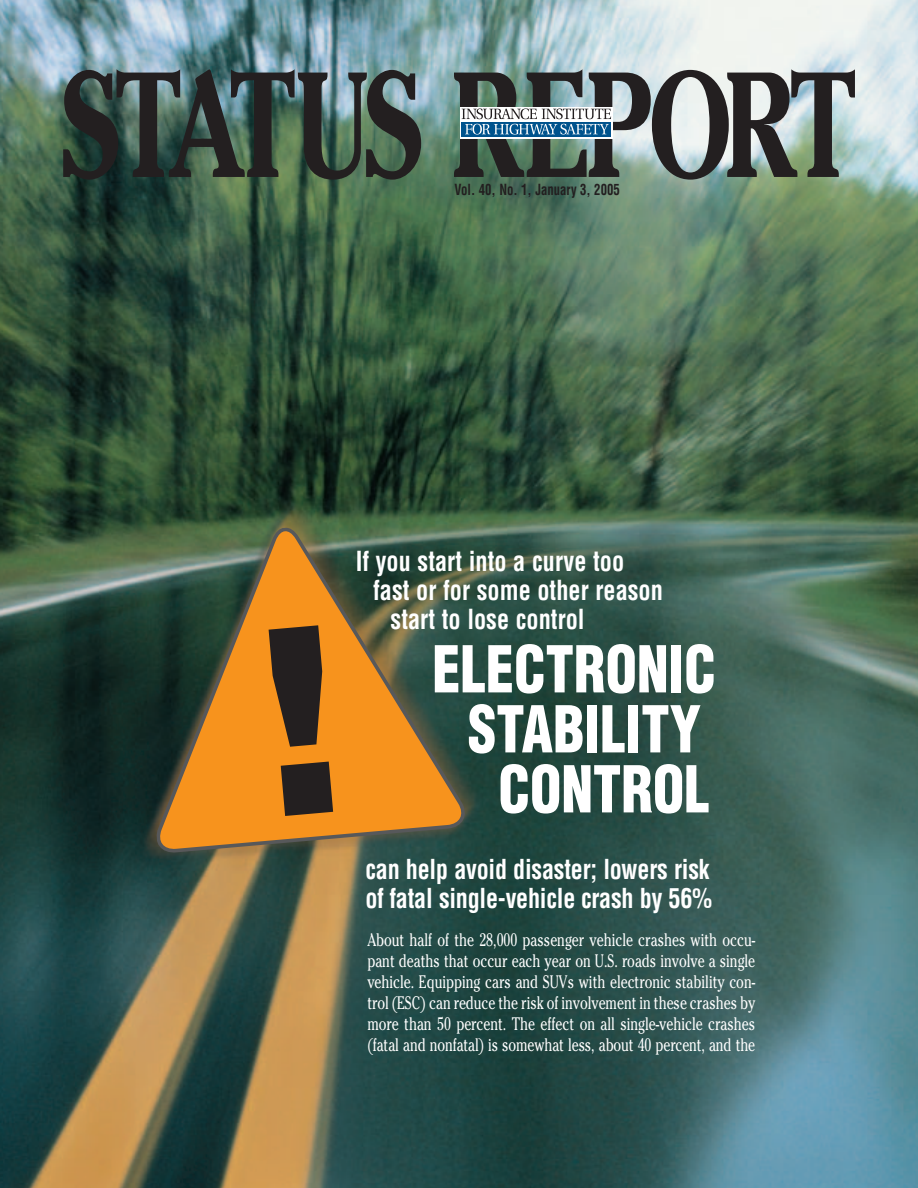
<style>
.page{position:relative;width:918px;height:1188px;background:#fff}
.page>*{position:absolute;margin:0;border:0;box-sizing:border-box;transform-origin:0 0}
.t1{font:900 condensed 63px/60px "Helvetica";color:#fff;text-align:right;scale:.9 1}
.t2{font:700 condensed 27px "Helvetica";color:#fff;scale:.9 1}
.t3{font:700 condensed 26.85px/29.2px "Helvetica";letter-spacing:-.01em;color:#fff;scale:.9 1}
.t4{font:18px/21px "Cheltenham";letter-spacing:-.005em;color:#fff;text-align:justify;scale:.74 1}
.t5{font:700 condensed 15px "Helvetica";color:#231f20;scale:.85 1}
</style>
<div class="page">
<img style="left:0;top:0;width:918px;height:1188px">
<svg style="left:155px;top:521px;width:312px;height:331px;background:#8b6d32"></svg>
<img style="left:63px;top:69px;width:358px;height:111px">
<svg style="left:454px;top:69px;width:401px;height:111px;background:#707d7c"></svg>
<div style="left:269px;top:625px;width:66px;height:191px;background:#f7931d"></div>
<p class="t5" style="left:454px;top:184px;width:196px">Vol. 40, No. 1, January 3, 2005</p>
<h2 class="t2" style="left:356px;top:551px;width:300px">If you start into a curve too</h2>
<h2 class="t2" style="left:373px;top:580px;width:324px">fast or for some other reason</h2>
<h2 class="t2" style="left:391px;top:609px;width:217px">start to lose control</h2>
<h1 class="t1" style="left:432px;top:645px;width:317px">ELECTRONIC<br>STABILITY<br>CONTROL</h1>
<h3 class="t3" style="left:365px;top:857px;width:387px">can help avoid disaster; lowers risk of fatal single-vehicle crash by 56%</h3>
<p class="t4" style="left:367px;top:931px;width:526px">About half of the 28,000 passenger vehicle crashes with occu&shy;pant deaths that occur each year on U.S. roads involve a single vehicle. Equipping cars and SUVs with electronic stability con&shy;trol (ESC) can reduce the risk of involvement in these crashes by more than 50 percent. The effect on all single-vehicle crashes (fatal and nonfatal) is somewhat less, about 40 percent, and the</p>
</div>
